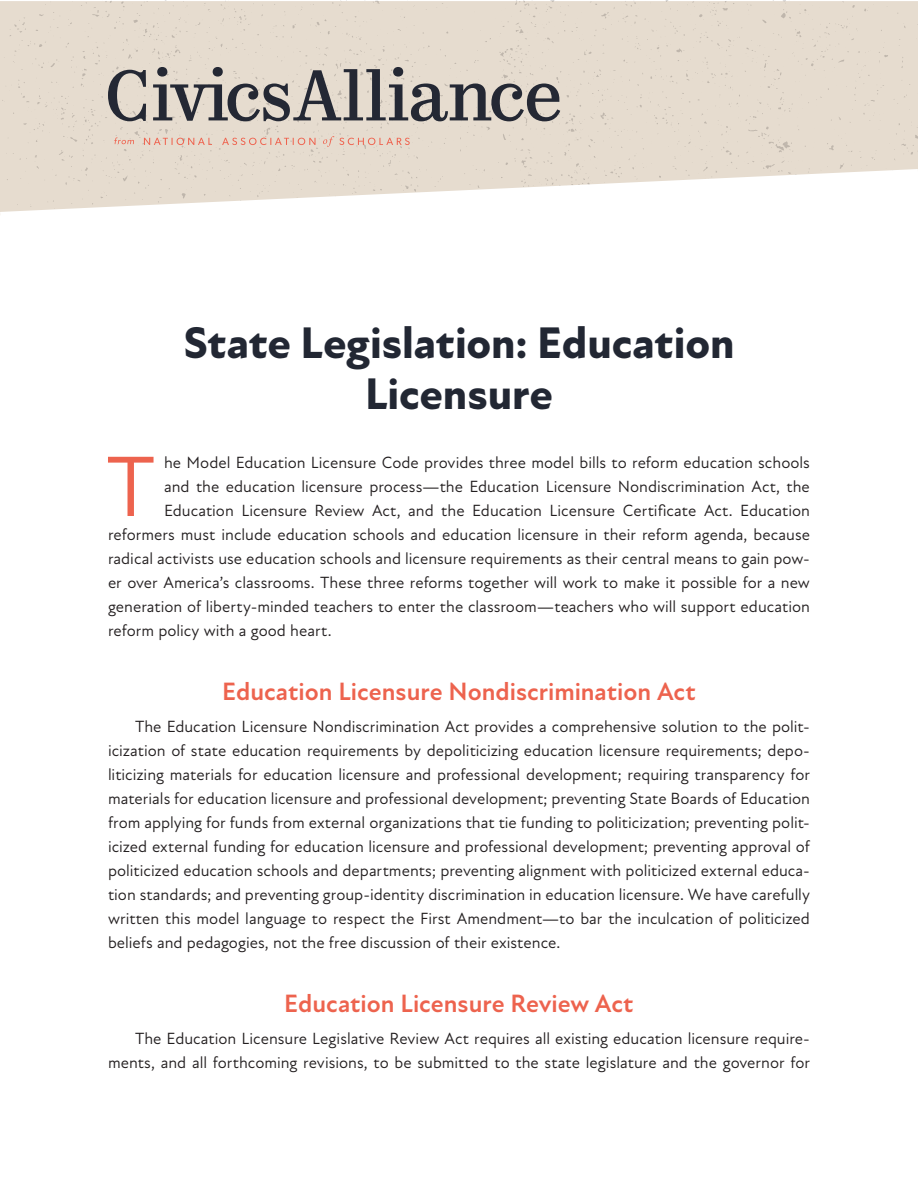
<style>
.page{position:relative;width:918px;height:1188px;background:#fff}
.page>*{position:absolute;margin:0;border:0;box-sizing:border-box;transform-origin:0 0}
.Drop_Cap_Paragraph{font:87.15px "New Atten";color:#ed634e}
.Headline_1{font:800 45px/51px "New Atten";letter-spacing:-.005em;color:#222733;text-align:center}
.Headline_2{font:700 25.5px "New Atten";color:#ed634e}
.Small_Paragraph{font:16.5px/24px "New Atten";color:#231f20;text-align:justify}
.Drop_Cap_Paragraph-2{font:16.5px "New Atten";color:#231f20}
</style>
<div class="page">
<div style="left:2px;top:0;width:458px;height:128px;background:#e6dccf"></div>
<div style="left:460px;top:0;width:458px;height:128px;background:#e6dccf"></div>
<svg style="left:108px;top:67px;width:452px;height:54px;background:#a9a49e"></svg>
<svg style="left:0;top:128px;width:918px;height:84px"></svg>
<p class="Headline_1" style="left:183px;top:318px;width:553px">State Legislation: Education<br>Licensure</p>
<p class="Drop_Cap_Paragraph" style="left:106px;top:435px;width:51px">T</p>
<p class="Drop_Cap_Paragraph-2" style="left:164px;top:453px;width:647px">he Model Education Licensure Code provides three model bills to reform education schools</p>
<p class="Drop_Cap_Paragraph-2" style="left:164px;top:477px;width:647px">and the education licensure process—the Education Licensure Nondiscrimination Act, the</p>
<p class="Drop_Cap_Paragraph-2" style="left:164px;top:501px;width:647px">Education Licensure Review Act, and the Education Licensure Certificate Act. Education</p>
<p class="Drop_Cap_Paragraph-2" style="left:108px;top:525px;width:704px">reformers must include education schools and education licensure in their reform agenda, because</p>
<p class="Drop_Cap_Paragraph-2" style="left:108px;top:549px;width:703px">radical activists use education schools and licensure requirements as their central means to gain pow-</p>
<p class="Drop_Cap_Paragraph-2" style="left:108px;top:573px;width:703px">er over America’s classrooms. These three reforms together will work to make it possible for a new</p>
<p class="Drop_Cap_Paragraph-2" style="left:108px;top:597px;width:703px">generation of liberty-minded teachers to enter the classroom—teachers who will support education</p>
<p class="Drop_Cap_Paragraph-2" style="left:108px;top:621px;width:225px">reform policy with a good heart.</p>
<p class="Headline_2" style="left:222px;top:677px;width:475px">Education Licensure Nondiscrimination Act</p>
<p class="Small_Paragraph" style="left:108px;top:715px;width:703px;text-indent:27px">The Education Licensure Nondiscrimination Act provides a comprehensive solution to the polit&shy;icization of state education requirements by depoliticizing education licensure requirements; depo&shy;liticizing materials for education licensure and professional development; requiring transparency for materials for education licensure and professional development; preventing State Boards of Education from applying for funds from external organizations that tie funding to politicization; preventing polit&shy;icized external funding for education licensure and professional development; preventing approval of politicized education schools and departments; preventing alignment with politicized external educa&shy;tion standards; and preventing group-identity discrimination in education licensure. We have carefully written this model language to respect the First Amendment—to bar the inculcation of politicized beliefs and pedagogies, not the free discussion of their existence.</p>
<p class="Headline_2" style="left:284px;top:989px;width:351px">Education Licensure Review Act</p>
<p class="Small_Paragraph" style="left:108px;top:1027px;width:704px;text-align:right">The Education Licensure Legislative Review Act requires all existing education licensure require&shy;ments, and all forthcoming revisions, to be submitted to the state legislature and the governor for</p>
</div>
